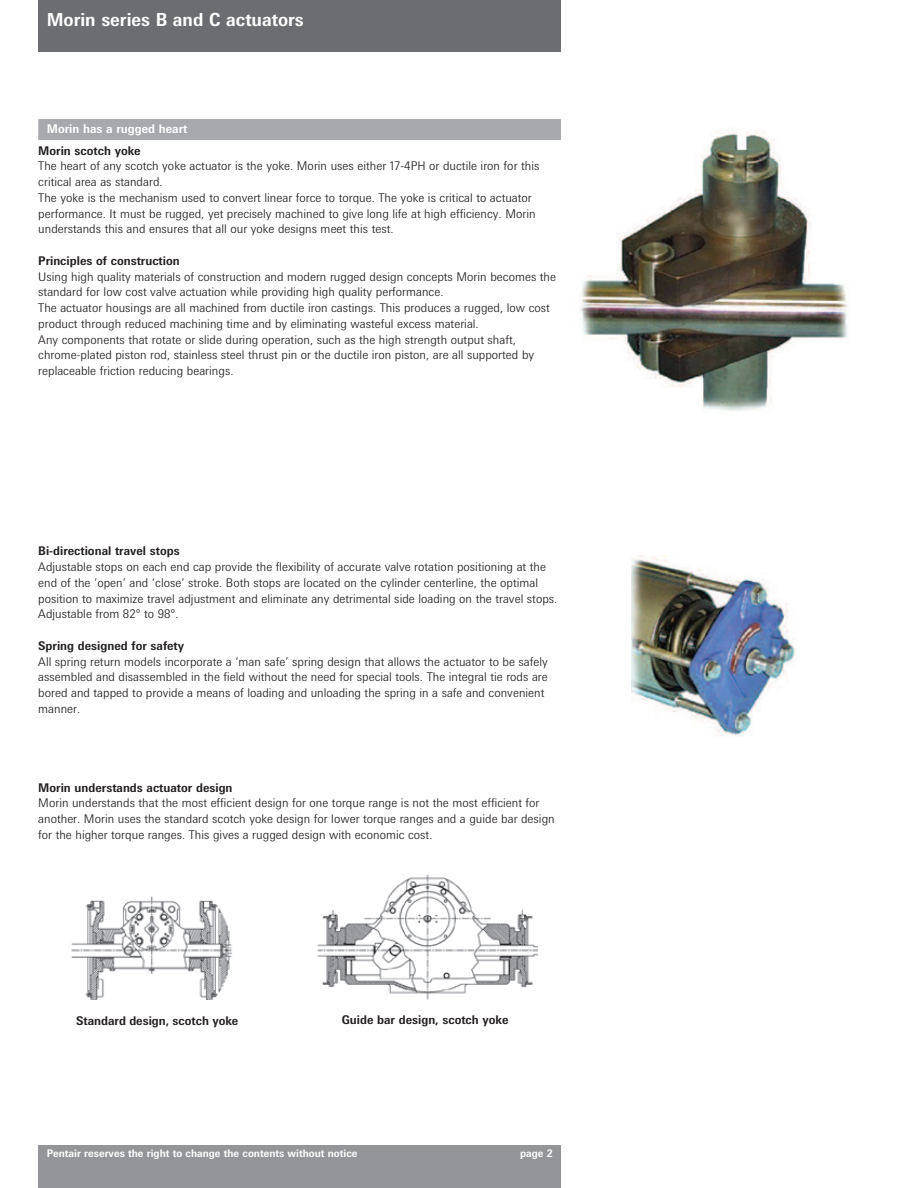
<style>
.page{position:relative;width:918px;height:1188px;background:#fff}
.page>*{position:absolute;margin:0;border:0;box-sizing:border-box;transform-origin:0 0}
.t1{font:700 18px "Messe Univers";color:#fff}
.t2{font:300 12px/15.8px "Messe Univers";color:#231f20}
.t3{font:700 12px "Messe Univers";color:#231f20}
.t4{font:700 12px "Messe Univers";color:#fff}
.t5{font:700 10.5px "Messe Univers";color:#fff}
</style>
<div class="page">
<img style="left:581px;top:130px;width:267px;height:281px">
<div style="left:38px;top:0;width:523px;height:52px;background:#6c6d70"></div>
<div style="left:38px;top:1145px;width:523px;height:43px;background:#939598"></div>
<img style="left:631px;top:555px;width:165px;height:182px">
<img style="left:72px;top:874px;width:466px;height:126px">
<div style="left:38px;top:119px;width:523px;height:21px;background:#a8a9ad"></div>
<h1 class="t1" style="left:47px;top:8px;width:259px">Morin series B and C actuators</h1>
<p class="t4" style="left:47px;top:121px;width:142px">Morin has a rugged heart</p>
<p class="t3" style="left:38px;top:143px;width:104px">Morin scotch yoke</p>
<p class="t2" style="left:38px;top:158px;width:503px">The heart of any scotch yoke actuator is the yoke. Morin uses either 17-4PH or ductile iron for this critical area as standard.<br>The yoke is the mechanism used to convert linear force to torque. The yoke is critical to actuator performance. It must be rugged, yet precisely machined to give long life at high efficiency. Morin understands this and ensures that all our yoke designs meet this test.</p>
<p class="t3" style="left:38px;top:253px;width:143px">Principles of construction</p>
<p class="t2" style="left:38px;top:268px;width:519px">Using high quality materials of construction and modern rugged design concepts Morin becomes the standard for low cost valve actuation while providing high quality performance.<br>The actuator housings are all machined from ductile iron castings. This produces a rugged, low cost product through reduced machining time and by eliminating wasteful excess material.<br>Any components that rotate or slide during operation, such as the high strength output shaft, chrome-plated piston rod, stainless steel thrust pin or the ductile iron piston, are all supported by replaceable friction reducing bearings.</p>
<p class="t3" style="left:38px;top:544px;width:143px">Bi-directional travel stops</p>
<p class="t2" style="left:38px;top:559px;width:521px">Adjustable stops on each end cap provide the flexibility of accurate valve rotation positioning at the end of the ‘open’ and ‘close’ stroke. Both stops are located on the cylinder centerline, the optimal position to maximize travel adjustment and eliminate any detrimental side loading on the travel stops.<br>Adjustable from 82° to 98°.</p>
<p class="t3" style="left:38px;top:638px;width:147px">Spring designed for safety</p>
<p class="t2" style="left:38px;top:653px;width:511px">All spring return models incorporate a ‘man safe’ spring design that allows the actuator to be safely assembled and disassembled in the field without the need for special tools. The integral tie rods are bored and tapped to provide a means of loading and unloading the spring in a safe and convenient manner.</p>
<p class="t3" style="left:38px;top:780px;width:196px">Morin understands actuator design</p>
<p class="t2" style="left:38px;top:795px;width:518px">Morin understands that the most efficient design for one torque range is not the most efficient for another. Morin uses the standard scotch yoke design for lower torque ranges and a guide bar design for the higher torque ranges. This gives a rugged design with economic cost.</p>
<p class="t3" style="left:76px;top:1013px;width:164px">Standard design, scotch yoke</p>
<p class="t3" style="left:342px;top:1012px;width:168px">Guide bar design, scotch yoke</p>
<p class="t5" style="left:47px;top:1147px;width:312px">Pentair reserves the right to change the contents without notice</p>
<p class="t5" style="left:520px;top:1147px;width:34px">page 2</p>
</div>
